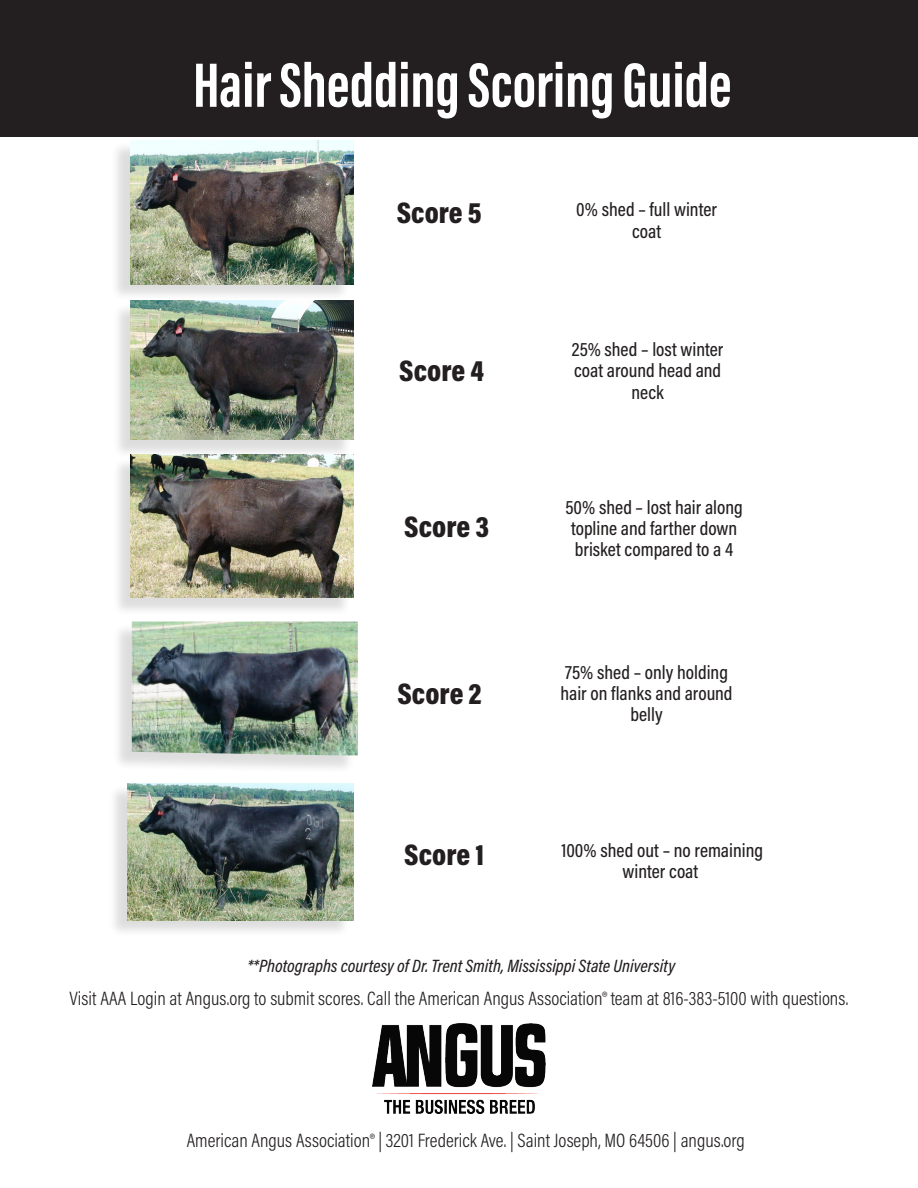
<style>
.page{position:relative;width:918px;height:1188px;background:#fff}
.page>*{position:absolute;margin:0;border:0;box-sizing:border-box;transform-origin:0 0}
.AGI_Body{font:700 64.5px "Acumin Pro Extra Cond";color:#fff}
.t1{font:900 30px "Acumin Pro Cond";letter-spacing:.005em;color:#231f20}
.t2{font:500 19.5px/21px "Acumin Pro Cond";color:#231f20;text-align:center}
.BODY_COPY{font:300 19.5px "Acumin Pro Cond";color:#231f20}
.AGI_Body-2{font:italic 500 18px "Acumin Pro Cond";color:#231f20}
</style>
<div class="page">
<div style="left:0;top:0;width:918px;height:136px;background:#231f20"></div>
<div style="left:111px;top:141px;width:239px;height:160px;background:#231f20;opacity:.15"></div>
<img style="left:131px;top:140px;width:223px;height:144px">
<div style="left:113px;top:303px;width:239px;height:156px;background:#231f20;opacity:.15"></div>
<img style="left:131px;top:301px;width:223px;height:139px">
<div style="left:112px;top:457px;width:240px;height:159px;background:#231f20;opacity:.15"></div>
<img style="left:131px;top:455px;width:223px;height:143px">
<div style="left:108px;top:785px;width:242px;height:153px;background:#231f20;opacity:.15"></div>
<img style="left:128px;top:784px;width:226px;height:136px">
<div style="left:112px;top:623px;width:243px;height:151px;background:#231f20;opacity:.15"></div>
<img style="left:132px;top:621px;width:226px;height:134px">
<img style="left:373px;top:1024px;width:172px;height:89px">
<p class="AGI_Body" style="left:193px;top:45px;width:540px">Hair Shedding Scoring Guide</p>
<p class="t1" style="left:397px;top:193px;width:87px">Score 5</p>
<p class="t1" style="left:399px;top:351px;width:86px">Score 4</p>
<p class="t1" style="left:404px;top:507px;width:86px">Score 3</p>
<p class="t1" style="left:397px;top:674px;width:86px">Score 2</p>
<p class="t1" style="left:404px;top:835px;width:81px">Score 1</p>
<p class="t2" style="left:576px;top:197px;width:142px;line-height:22.5px">0% shed – full winter coat</p>
<p class="t2" style="left:572px;top:338px;width:153px;line-height:21.5px">25% shed – lost winter coat around head and neck</p>
<p class="t2" style="left:565px;top:497px;width:179px;text-align:left">50% shed – lost hair along topline and farther down brisket compared to a 4</p>
<p class="t2" style="left:561px;top:661px;width:174px">75% shed – only holding hair on flanks and around belly</p>
<p class="t2" style="left:561px;top:840px;width:203px">100% shed out – no remaining winter coat</p>
<p class="AGI_Body-2" style="left:247px;top:954px;width:429px">**Photographs courtesy of Dr. Trent Smith, Mississippi State University</p>
<p class="BODY_COPY" style="left:70px;top:986px;width:780px">Visit AAA Login at Angus.org to submit scores. Call the American Angus Association® team at 816-383-5100 with questions.</p>
<p class="BODY_COPY" style="left:187px;top:1128px;width:560px">American Angus Association® | 3201 Frederick Ave. | Saint Joseph, MO 64506 | angus.org</p>
</div>
